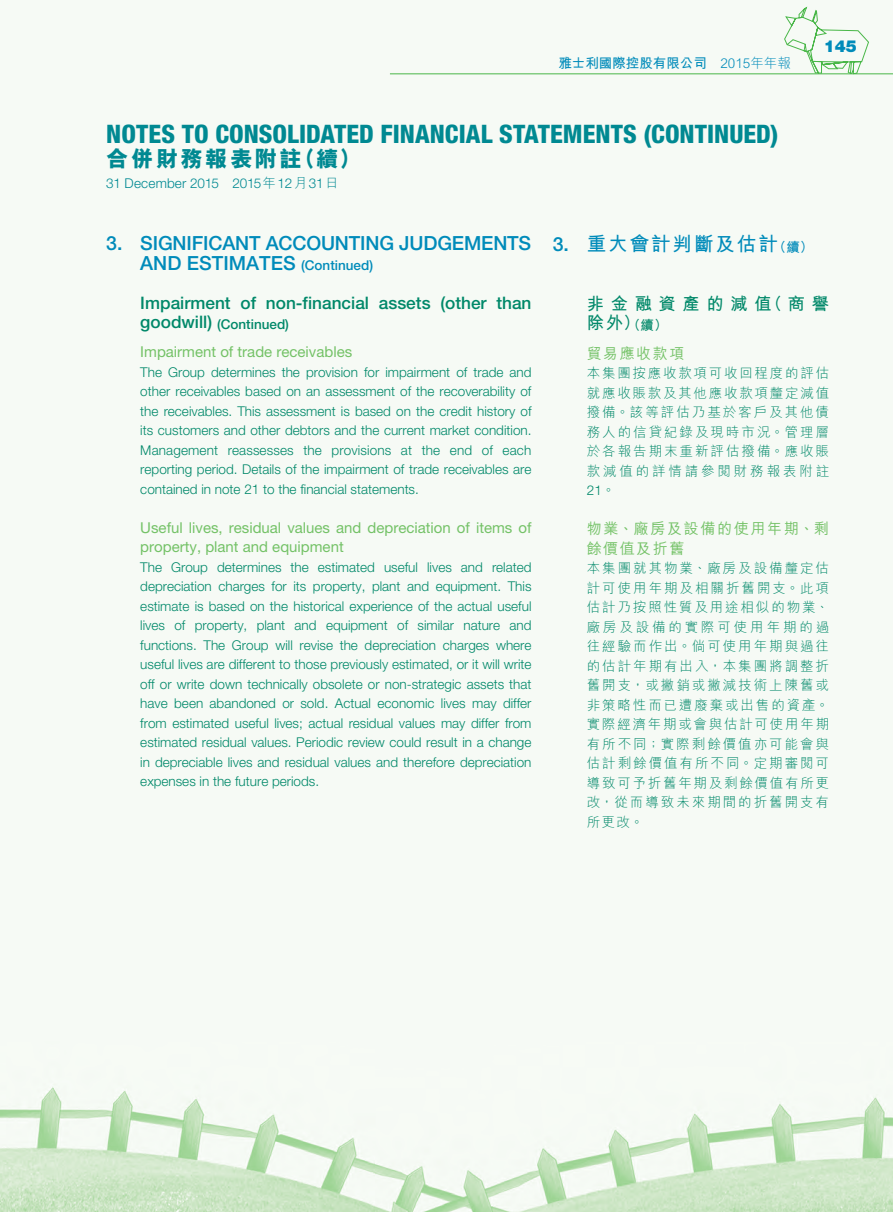
<style>
.page{position:relative;width:893px;height:1212px;background:#fff}
.page>*{position:absolute;margin:0;border:0;box-sizing:border-box;transform-origin:0 0}
.t1{font:800 condensed 25.5px "Helvetica Neue LT Std";color:#008992}
.t2{font:800 22.5px "M Hei HK";letter-spacing:.1em;color:#008992}
.t3{font:500 19.5px/19.5px "Helvetica Neue LT Std";letter-spacing:-.01em;color:#008bba}
.t4{font:700 19.5px "M Hei HK";letter-spacing:.1em;color:#008bba}
.t5{font:500 17.25px "Helvetica Neue LT Std";color:#008869}
.t6{font:700 17.25px/19.5px "M Hei HK";letter-spacing:.39em;color:#008869}
.t7{font:900 16.5px "Helvetica Neue LT Std";color:#008bba}
.t8{font:15px/19.5px "Helvetica Neue LT Std";color:#74c267}
.t9{font:500 15px/19.5px "M Hei HK";letter-spacing:.105em;color:#74c267}
.t10{font:300 13.5px/19.5px "Helvetica Neue LT Std";color:#008869;text-align:justify}
.t11{font:300 13.5px/19.5px "M Hei HK";letter-spacing:.145em;color:#008869;text-align:justify}
.t12{font:300 13.5px "Helvetica Neue LT Std";color:#008992}
.t13{font:500 13.5px "Helvetica Neue LT Std";color:#008869}
.t14{font:700 13.5px "M Hei HK";color:#008bba}
.s1{font-weight:300}
.s2{font-family:"M Hei HK"}
.s3{font-size:13.5px}
.s4{font-size:17.25px}
.s5{font-family:"Helvetica Neue LT Std";font-weight:500}
</style>
<div class="page">
<div style="left:0;top:6px;width:893px;height:1206px;background:#f6faf5"></div>
<svg style="left:784px;top:7px;width:85px;height:66px"></svg>
<hr style="left:390px;top:73px;width:503px;height:1px;background:#49b748">
<p class="t14" style="left:558px;top:53px;width:234px">雅士利國際控股有限公司 <span class="s1">2015年年報</span></p>
<h1 class="t1" style="left:106px;top:118px;width:674px">NOTES TO CONSOLIDATED FINANCIAL STATEMENTS (CONTINUED)</h1>
<h2 class="t2" style="left:106px;top:148px;width:256px">合併財務報表附註（續）</h2>
<p class="t12" style="left:106px;top:175px;width:234px">31 December 2015 2015<span class="s2">年</span>12<span class="s2">月</span>31<span class="s2">日</span></p>
<p class="t7" style="left:824px;top:37px;width:35px">145</p>
<h3 class="t3" style="left:140px;top:233px;width:392px;text-indent:-34px">3. SIGNIFICANT ACCOUNTING JUDGEMENTS<br>AND ESTIMATES <span class="s3">(Continued)</span></h3>
<p class="t5" style="left:140px;top:292px;width:393px">Impairment of non-financial assets (other than</p>
<p class="t13" style="left:140px;top:316px;width:150px"><span class="s4">goodwill)</span> (Continued)</p>
<p class="t8" style="left:140px;top:342px;width:213px">Impairment of trade receivables</p>
<p class="t10" style="left:140px;top:362px;width:393px">The Group determines the provision for impairment of trade and other receivables based on an assessment of the recoverability of the receivables. This assessment is based on the credit history of its customers and other debtors and the current market condition.<br>Management reassesses the provisions at the end of each reporting period. Details of the impairment of trade receivables are contained in note 21 to the financial statements.</p>
<p class="t8" style="left:140px;top:518px;width:393px">Useful lives, residual values and depreciation of items of property, plant and equipment</p>
<p class="t10" style="left:140px;top:557px;width:393px">The Group determines the estimated useful lives and related depreciation charges for its property, plant and equipment. This estimate is based on the historical experience of the actual useful lives of property, plant and equipment of similar nature and functions. The Group will revise the depreciation charges where useful lives are different to those previously estimated, or it will write off or write down technically obsolete or non-strategic assets that have been abandoned or sold. Actual economic lives may differ from estimated useful lives; actual residual values may differ from estimated residual values. Periodic review could result in a change in depreciable lives and residual values and therefore depreciation expenses in the future periods.</p>
<h3 class="t4" style="left:553px;top:230px;width:262px"><span class="s5">3.</span> 重大會計判斷及估計<span class="s3">（續）</span></h3>
<p class="t6" style="left:587px;top:292px;width:244px">非金融資產的減值（商譽除外）<span class="s3">（續）</span></p>
<p class="t9" style="left:587px;top:342px;width:99px">貿易應收款項</p>
<p class="t11" style="left:587px;top:363px;width:244px">本集團按應收款項可收回程度的評估就應收賬款及其他應收款項釐定減值撥備。該等評估乃基於客戶及其他債務人的信貸紀錄及現時市況。管理層於各報告期末重新評估撥備。應收賬款減值的詳情請參閱財務報表附註</p>
<p class="t10" style="left:587px;top:480px;width:30px">21<span class="s2">。</span></p>
<p class="t9" style="left:587px;top:517px;width:244px">物業、廠房及設備的使用年期、剩餘價值及折舊</p>
<p class="t11" style="left:587px;top:558px;width:244px">本集團就其物業、廠房及設備釐定估計可使用年期及相關折舊開支。此項估計乃按照性質及用途相似的物業、廠房及設備的實際可使用年期的過往經驗而作出。倘可使用年期與過往的估計年期有出入，本集團將調整折舊開支，或撇銷或撇減技術上陳舊或非策略性而已遭廢棄或出售的資產。實際經濟年期或會與估計可使用年期有所不同；實際剩餘價值亦可能會與估計剩餘價值有所不同。定期審閱可導致可予折舊年期及剩餘價值有所更改，從而導致未來期間的折舊開支有所更改。</p>
</div>
